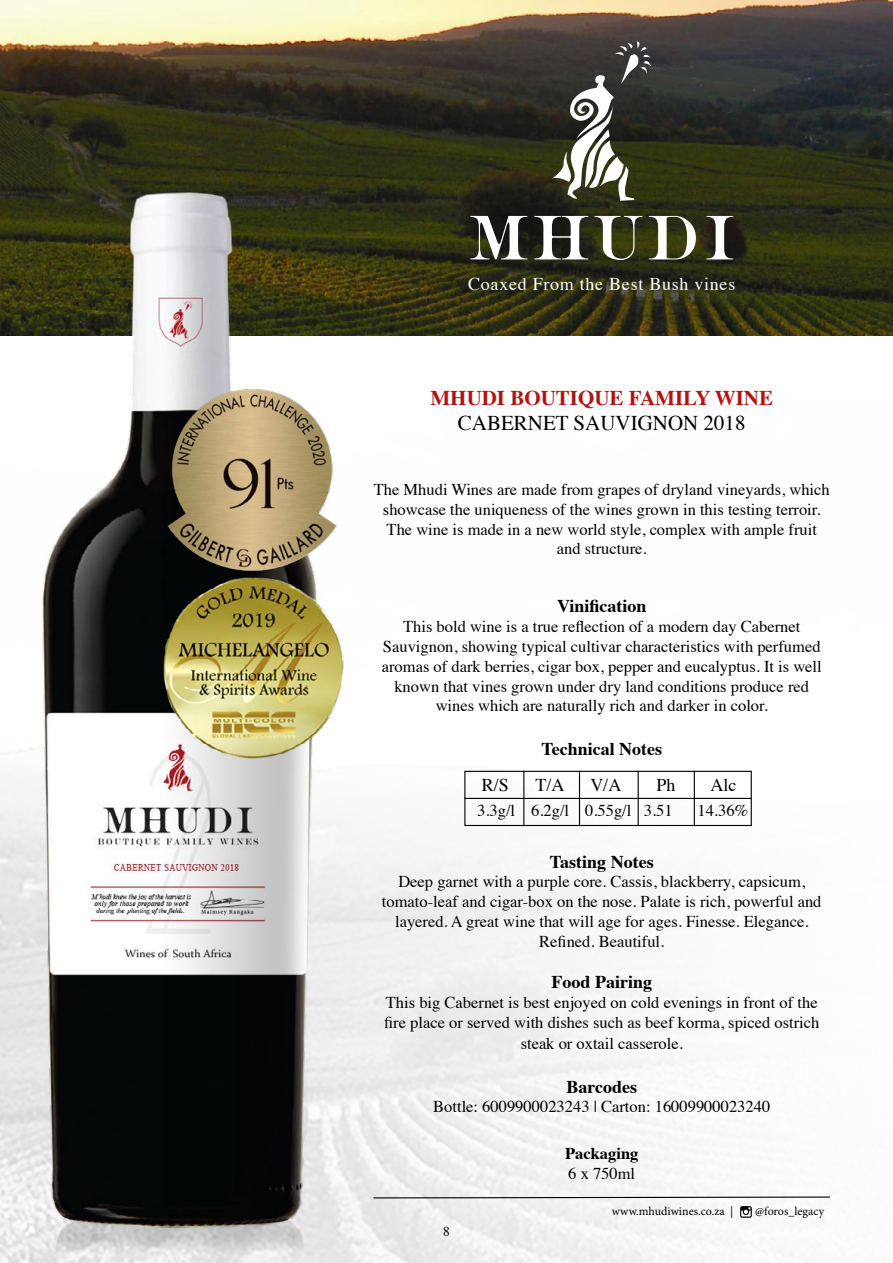
<style>
.page{position:relative;width:893px;height:1263px;background:#fff}
.page>*{position:absolute;margin:0;border:0;box-sizing:border-box;transform-origin:0 0}
.t1{font:700 21px "Times";color:#b11411}
.t2{font:21px "Times";color:#000}
.t3{font:700 18px "Times";color:#000}
.t4{font:18px "Times";letter-spacing:.04em;color:#fff}
.t5{font:18px "Times";color:#000}
.t6{font:16.5px/19.8px "Times";color:#000;text-align:center}
.t7{font:700 16.5px "Times";color:#000}
.t8{font:13.5px "Times";color:#000}
.t9{font:12px "Minion Pro";color:#000}
</style>
<div class="page">
<img style="left:0;top:0;width:893px;height:336px">
<img style="left:0;top:174px;width:346px;height:1089px">
<svg style="left:534px;top:216px;width:54px;height:43px"></svg>
<svg style="left:594px;top:216px;width:48px;height:44px"></svg>
<svg style="left:649px;top:216px;width:47px;height:43px"></svg>
<svg style="left:470px;top:216px;width:57px;height:45px"></svg>
<svg style="left:706px;top:216px;width:27px;height:43px"></svg>
<svg style="left:552px;top:40px;width:99px;height:161px"></svg>
<div style="left:464px;top:771px;width:288px;height:55px;border:1px solid #000"></div>
<hr style="left:464px;top:798px;width:288px;height:1px;background:#000">
<hr style="left:523px;top:771px;width:1px;height:55px;background:#000">
<hr style="left:579px;top:771px;width:1px;height:55px;background:#000">
<hr style="left:638px;top:771px;width:1px;height:55px;background:#000">
<hr style="left:694px;top:771px;width:1px;height:55px;background:#000">
<svg style="left:372px;top:1196px;width:459px;height:3px"></svg>
<img style="left:162px;top:382px;width:184px;height:377px">
<svg style="left:740px;top:1206px;width:12px;height:12px"></svg>
<p class="t4" style="left:468px;top:267px;width:269px">Coaxed From the Best Bush vines</p>
<p class="t1" style="left:430px;top:378px;width:344px">MHUDI BOUTIQUE FAMILY WINE</p>
<p class="t2" style="left:458px;top:403px;width:289px">CABERNET SAUVIGNON 2018</p>
<p class="t6" style="left:374px;top:478px;width:457px">The Mhudi Wines are made from grapes of dryland vineyards, which showcase the uniqueness of the wines grown in this testing terroir.<br>The wine is made in a new world style, complex with ample fruit and structure.</p>
<p class="t3" style="left:557px;top:589px;width:91px">Vinification</p>
<p class="t6" style="left:382px;top:615px;width:441px">This bold wine is a true reflection of a modern day Cabernet Sauvignon, showing typical cultivar characteristics with perfumed aromas of dark berries, cigar box, pepper and eucalyptus. It is well known that vines grown under dry land conditions produce red wines which are naturally rich and darker in color.</p>
<p class="t3" style="left:541px;top:731px;width:122px">Technical Notes</p>
<p class="t5" style="left:482px;top:768px;width:29px">R/S</p>
<p class="t5" style="left:536px;top:768px;width:30px">T/A</p>
<p class="t5" style="left:590px;top:768px;width:32px">V/A</p>
<p class="t5" style="left:656px;top:768px;width:21px">Ph</p>
<p class="t5" style="left:710px;top:768px;width:27px">Alc</p>
<p class="t6" style="left:477px;top:799px;width:197px">3.3g/l 6.2g/l 0.55g/l 3.51</p>
<p class="t6" style="left:697px;top:799px;width:52px">14.36%</p>
<p class="t3" style="left:550px;top:844px;width:105px">Tasting Notes</p>
<p class="t6" style="left:382px;top:870px;width:441px">Deep garnet with a purple core. Cassis, blackberry, capsicum, tomato-leaf and cigar-box on the nose. Palate is rich, powerful and layered. A great wine that will age for ages. Finesse. Elegance.<br>Refined. Beautiful.</p>
<p class="t3" style="left:551px;top:965px;width:102px">Food Pairing</p>
<p class="t6" style="left:384px;top:991px;width:437px;text-align:left">This big Cabernet is best enjoyed on cold evenings in front of the fire place or served with dishes such as beef korma, spiced ostrich</p>
<p class="t6" style="left:521px;top:1032px;width:164px">steak or oxtail casserole.</p>
<p class="t3" style="left:566px;top:1069px;width:72px">Barcodes</p>
<p class="t6" style="left:433px;top:1095px;width:338px">Bottle: 6009900023243 | Carton: 16009900023240</p>
<p class="t7" style="left:565px;top:1138px;width:75px">Packaging</p>
<p class="t6" style="left:568px;top:1162px;width:68px">6 x 750ml</p>
<p class="t8" style="left:443px;top:1219px;width:8px">8</p>
<p class="t9" style="left:612px;top:1203px;width:123px">www.mhudiwines.co.za |</p>
<p class="t9" style="left:755px;top:1203px;width:71px">@foros_legacy</p>
</div>
